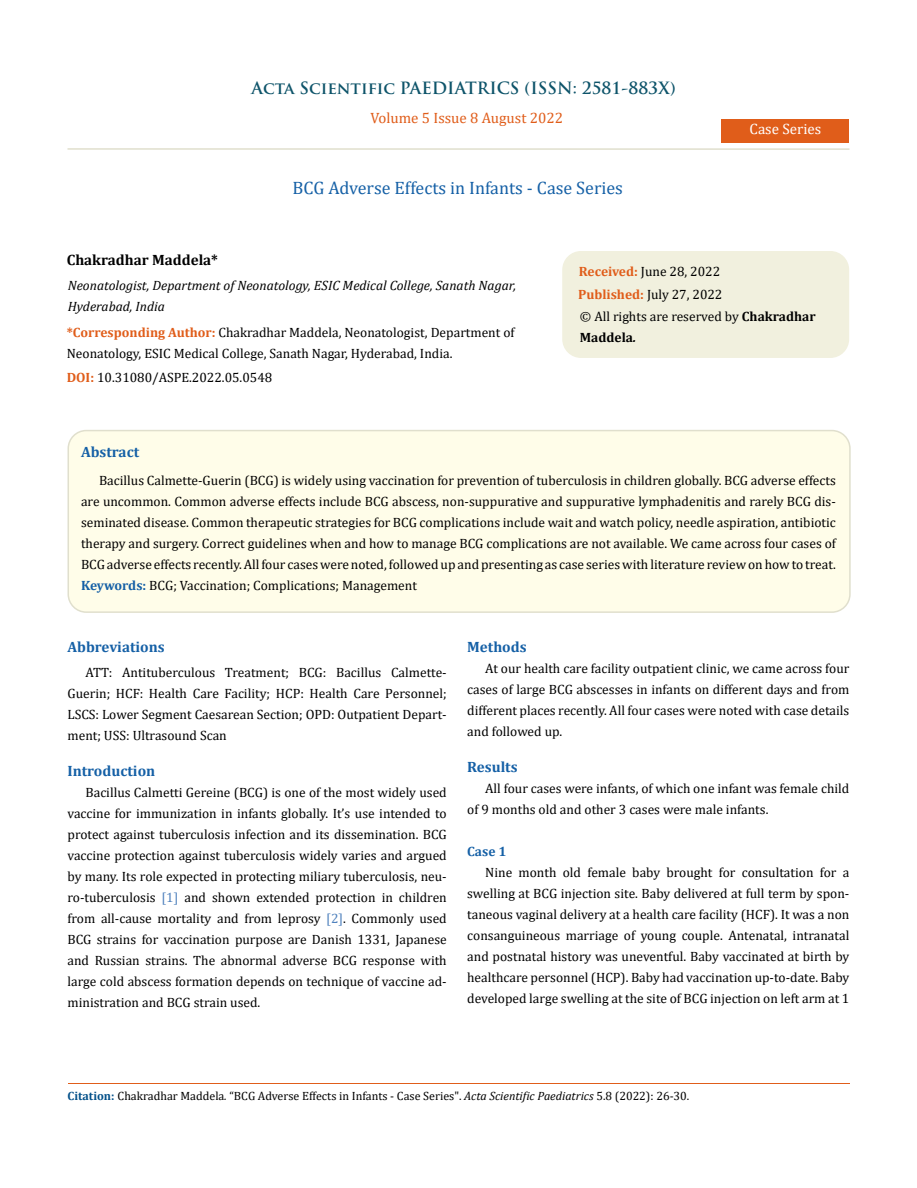
<style>
.page{position:relative;width:917px;height:1188px;background:#fff}
.page>*{position:absolute;margin:0;border:0;box-sizing:border-box;transform-origin:0 0}
.t1{font:18px "Cambria";color:#1560a6}
.t2{font:700 16.5px "Trajan Pro";color:#0e546a}
.t3{font:700 15px "Cambria";color:#1560a6}
.t4{font:15px "Cambria";color:#e05d1a}
.t5{font:700 15px "Cambria";color:#000}
.t6{font:15px "Cambria";color:#fff}
.t7{font:13.5px/21px "Cambria";color:#000;text-align:justify}
.t8{font:italic 13.5px/21px "Cambria";color:#000}
.t9{font:700 13.5px "Cambria";color:#1560a6}
.t10{font:12px "Cambria";color:#000}
.s1{font-weight:700;color:#e05d1a}
.s2{font-weight:700}
.s3{font-weight:700;font-style:italic}
.s4{font-weight:700;color:#1560a6}
.s5{color:#4f81bd}
.s6{font-weight:700;color:#035089}
.s7{font-style:italic}
</style>
<div class="page">
<div style="left:721px;top:119px;width:128px;height:23px;background:#e05d1a"></div>
<div style="left:563px;top:252px;width:285px;height:105px;background:#f1f0de;border-radius:18px"></div>
<div style="left:562px;top:251px;width:287px;height:107px;border:2px solid #f1f0de;border-radius:18px"></div>
<div style="left:68px;top:431px;width:781px;height:181px;background:#fffde9;border-radius:18px"></div>
<div style="left:67px;top:430px;width:783px;height:183px;border:2px solid #e0dfcd;border-radius:18px"></div>
<hr style="left:68px;top:1084px;width:781px;height:1px;background:#e05d1a">
<hr style="left:67px;top:148px;width:782px;height:2px;background:#e0dfcd">
<p class="t2" style="left:252px;top:77px;width:425px">Acta Scientific PAEDIATRICS (ISSN: 2581-883X)</p>
<p class="t4" style="left:370px;top:109px;width:194px">Volume 5 Issue 8 August 2022</p>
<h1 class="t1" style="left:292px;top:177px;width:332px">BCG Adverse Effects in Infants - Case Series</h1>
<p class="t6" style="left:749px;top:120px;width:73px">Case Series</p>
<p class="t5" style="left:67px;top:249px;width:153px">Chakradhar Maddela*</p>
<p class="t8" style="left:68px;top:274px;width:450px">Neonatologist, Department of Neonatology, ESIC Medical College, Sanath Nagar,<br>Hyderabad, India</p>
<p class="t7" style="left:67px;top:322px;width:449px"><span class="s1">*Corresponding Author:</span> Chakradhar Maddela, Neonatologist, Department of<br>Neonatology, ESIC Medical College, Sanath Nagar, Hyderabad, India.</p>
<p class="t7" style="left:67px;top:367px;width:207px"><span class="s1">DOI:</span> 10.31080/ASPE.2022.05.0548</p>
<p class="t7" style="left:578px;top:260px;width:146px;line-height:23px"><span class="s1">Received:</span> June 28, 2022<br><span class="s1">Published:</span> July 27, 2022</p>
<p class="t7" style="left:580px;top:306px;width:237px">© All rights are reserved by <span class="s2">Chakradhar<br>Maddela</span><span class="s3">.</span></p>
<p class="t3" style="left:81px;top:441px;width:60px">Abstract</p>
<p class="t7" style="left:81px;top:470px;width:756px;text-indent:18px">Bacillus Calmette-Guerin (BCG) is widely using vaccination for prevention of tuberculosis in children globally. BCG adverse effects are uncommon. Common adverse effects include BCG abscess, non-suppurative and suppurative lymphadenitis and rarely BCG dis&shy;seminated disease. Common therapeutic strategies for BCG complications include wait and watch policy, needle aspiration, antibiotic therapy and surgery. Correct guidelines when and how to manage BCG complications are not available. We came across four cases of BCG adverse effects recently. All four cases were noted, followed up and presenting as case series with literature review on how to treat.<br><span class="s4">Keywords:</span> BCG; Vaccination; Complications; Management</p>
<p class="t3" style="left:67px;top:636px;width:99px">Abbreviations</p>
<p class="t7" style="left:67px;top:661px;width:381px;text-indent:18px">ATT: Antituberculous Treatment; BCG: Bacillus Calmette-Guerin; HCF: Health Care Facility; HCP: Health Care Personnel; LSCS: Lower Segment Caesarean Section; OPD: Outpatient Depart&shy;ment; USS: Ultrasound Scan</p>
<p class="t3" style="left:67px;top:760px;width:89px">Introduction</p>
<p class="t7" style="left:67px;top:782px;width:381px;text-indent:18px">Bacillus Calmetti Gereine (BCG) is one of the most widely used vaccine for immunization in infants globally. It’s use intended to protect against tuberculosis infection and its dissemination. BCG vaccine protection against tuberculosis widely varies and argued by many. Its role expected in protecting miliary tuberculosis, neu&shy;ro-tuberculosis <span class="s5">[1]</span> and shown extended protection in children from all-cause mortality and from leprosy <span class="s5">[2]</span>. Commonly used BCG strains for vaccination purpose are Danish 1331, Japanese and Russian strains. The abnormal adverse BCG response with large cold abscess formation depends on technique of vaccine ad&shy;ministration and BCG strain used.</p>
<p class="t3" style="left:467px;top:636px;width:61px">Methods</p>
<p class="t7" style="left:467px;top:657px;width:384px;text-indent:18px">At our health care facility outpatient clinic, we came across four cases of large BCG abscesses in infants on different days and from different places recently. All four cases were noted with case details and followed up.</p>
<p class="t3" style="left:467px;top:756px;width:52px">Results</p>
<p class="t7" style="left:467px;top:777px;width:384px;text-indent:18px">All four cases were infants, of which one infant was female child of 9 months old and other 3 cases were male infants.</p>
<p class="t9" style="left:467px;top:841px;width:41px">Case 1</p>
<p class="t7" style="left:467px;top:861px;width:384px;text-indent:18px">Nine month old female baby brought for consultation for a swelling at BCG injection site. Baby delivered at full term by spon&shy;taneous vaginal delivery at a health care facility (HCF). It was a non consanguineous marriage of young couple. Antenatal, intranatal and postnatal history was uneventful. Baby vaccinated at birth by healthcare personnel (HCP). Baby had vaccination up-to-date. Baby developed large swelling at the site of BCG injection on left arm at 1</p>
<p class="t10" style="left:68px;top:1089px;width:623px"><span class="s6">Citation:</span> Chakradhar Maddela<span class="s7">.</span> “BCG Adverse Effects in Infants - Case Series". <span class="s7">Acta Scientific Paediatrics</span> 5.8 (2022): 26-30.</p>
</div>
